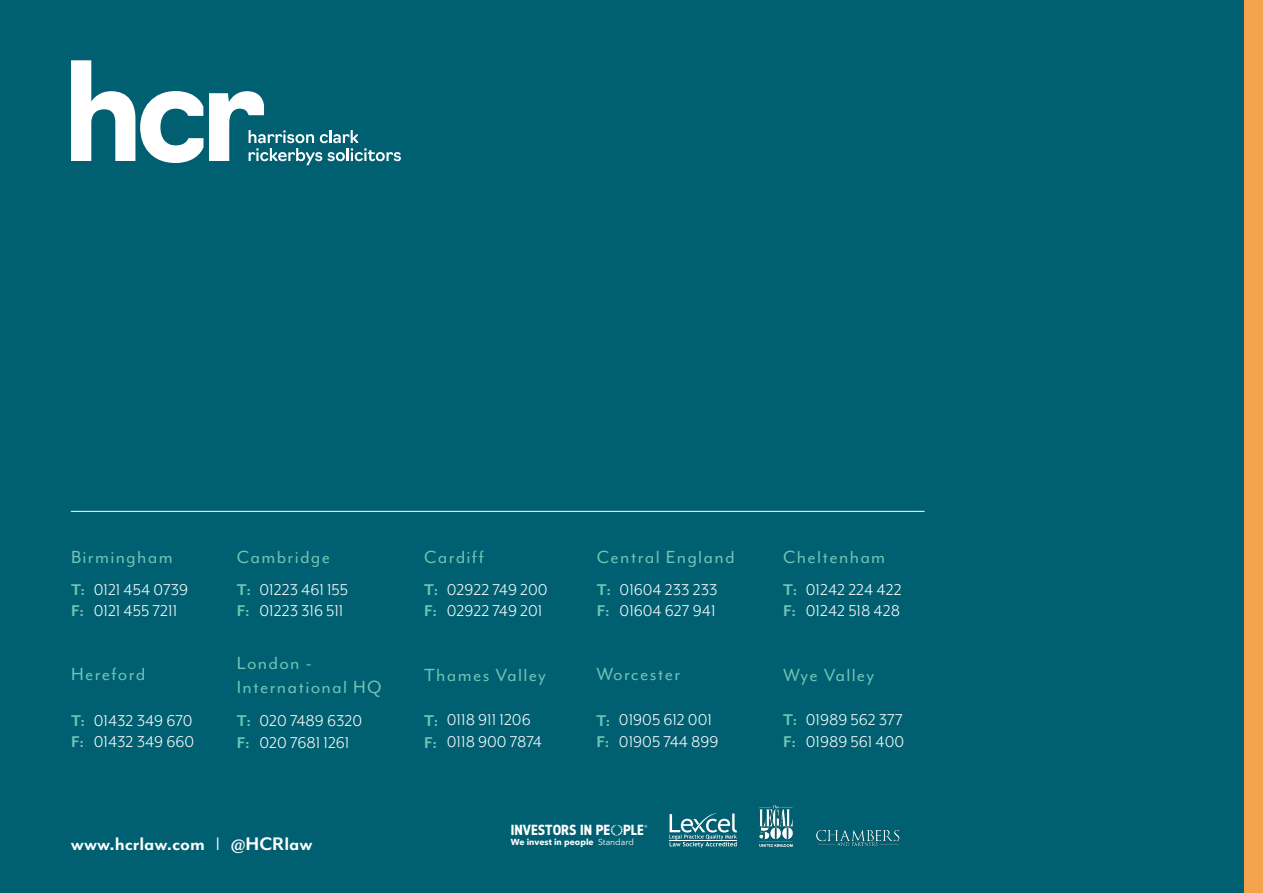
<style>
.page{position:relative;width:1263px;height:893px;background:#006071}
.page>*{position:absolute;margin:0;border:0;box-sizing:border-box;transform-origin:0 0}
.t1{font:700 21px "Mr Eaves Mod OT";color:#fff}
.t2{font:20.25px/24.3px "Mr Eaves Mod OT";letter-spacing:.065em;color:#70c2b4}
.t3{font:18px/21.6px "Mr Eaves Mod OT";color:#fff}
.t4{font:700 18px/21.6px "Mr Eaves Mod OT";color:#70c2b4}
.t5{font:700 13.65px "Elysio";color:#fff}
.t6{font:700 8.7px "Avenir Next";color:#fff}
.t7{font:5.25px "Elysio";color:#fff}
.s1{font-weight:400}
</style>
<div class="page">
<svg style="left:669px;top:813px;width:68px;height:35px"></svg>
<img style="left:759px;top:806px;width:34px;height:40px">
<img style="left:816px;top:829px;width:84px;height:18px">
<svg style="left:611px;top:825px;width:12px;height:11px"></svg>
<hr style="left:71px;top:511px;width:854px;height:1px;background:#fff">
<svg style="left:71px;top:60px;width:132px;height:103px"></svg>
<svg style="left:209px;top:91px;width:192px;height:74px"></svg>
<div style="left:1244px;top:0;width:19px;height:893px;background:#f3a34c"></div>
<p class="t2" style="left:71px;top:545px;width:103px">Birmingham</p>
<p class="t3" style="left:94px;top:578px;width:96px">0121 454 0739<br>0121 455 7211</p>
<p class="t4" style="left:71px;top:578px;width:16px">T:<br>F:</p>
<p class="t2" style="left:237px;top:545px;width:95px">Cambridge</p>
<p class="t3" style="left:259px;top:578px;width:90px">01223 461 155<br>01223 316 511</p>
<p class="t4" style="left:237px;top:578px;width:16px">T:<br>F:</p>
<p class="t2" style="left:237px;top:651px;width:146px">London -<br>International HQ</p>
<p class="t3" style="left:259px;top:710px;width:104px">020 7489 6320<br>020 7681 1261</p>
<p class="t2" style="left:71px;top:662px;width:76px">Hereford</p>
<p class="t3" style="left:94px;top:709px;width:102px">01432 349 670<br>01432 349 660</p>
<p class="t4" style="left:71px;top:709px;width:16px">T:<br>F:</p>
<p class="t4" style="left:237px;top:709px;width:16px">T:<br>F:</p>
<p class="t1" style="left:71px;top:831px;width:243px">www.hcrlaw.com <span class="s1">I</span> @HCRlaw</p>
<p class="t2" style="left:424px;top:545px;width:61px">Cardiff</p>
<p class="t3" style="left:447px;top:578px;width:102px">02922 749 200<br>02922 749 201</p>
<p class="t4" style="left:424px;top:578px;width:16px">T:<br>F:</p>
<p class="t2" style="left:597px;top:545px;width:139px">Central England</p>
<p class="t3" style="left:620px;top:578px;width:99px">01604 233 233<br>01604 627 941</p>
<p class="t4" style="left:597px;top:578px;width:16px">T:<br>F:</p>
<p class="t2" style="left:783px;top:545px;width:104px">Cheltenham</p>
<p class="t3" style="left:806px;top:578px;width:97px">01242 224 422<br>01242 518 428</p>
<p class="t4" style="left:783px;top:578px;width:16px">T:<br>F:</p>
<p class="t2" style="left:424px;top:663px;width:123px">Thames Valley</p>
<p class="t2" style="left:596px;top:662px;width:85px">Worcester</p>
<p class="t2" style="left:783px;top:663px;width:92px">Wye Valley</p>
<p class="t3" style="left:447px;top:709px;width:97px">0118 911 1206<br>0118 900 7874</p>
<p class="t3" style="left:619px;top:709px;width:101px">01905 612 001<br>01905 744 899</p>
<p class="t3" style="left:806px;top:709px;width:100px">01989 562 377<br>01989 561 400</p>
<p class="t4" style="left:424px;top:709px;width:16px">T:<br>F:</p>
<p class="t4" style="left:596px;top:709px;width:16px">T:<br>F:</p>
<p class="t4" style="left:783px;top:709px;width:16px">T:<br>F:</p>
<p class="t5" style="left:511px;top:820px;width:135px">INVESTORS IN PE PLE</p>
<p class="t6" style="left:511px;top:835px;width:124px">We invest in people <span class="s1">Standard</span></p>
<p class="t7" style="left:644px;top:823px;width:5px">®</p>
</div>
